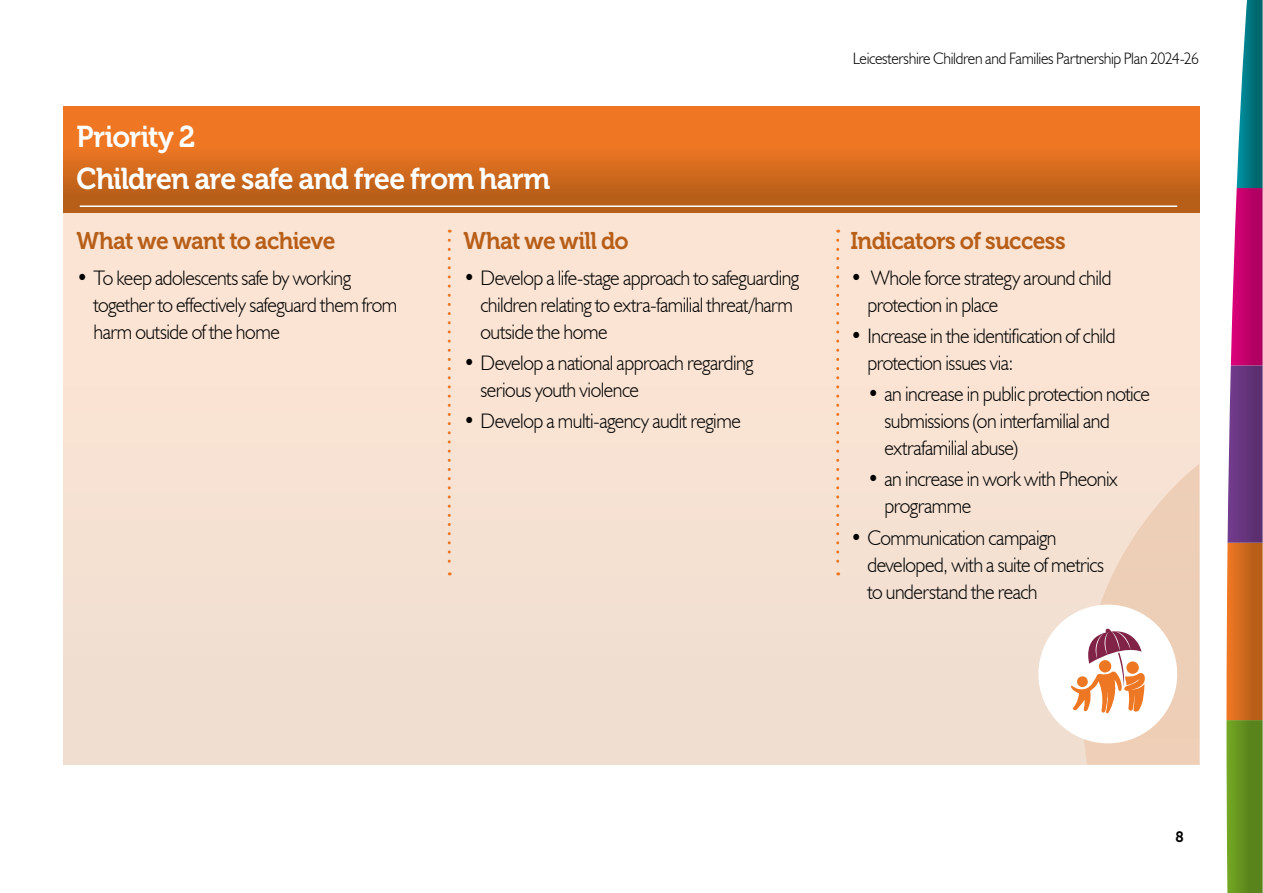
<style>
.page{position:relative;width:1263px;height:893px;background:#fff}
.page>*{position:absolute;margin:0;border:0;box-sizing:border-box;transform-origin:0 0}
.t1{font:30px/42px "Museo 700";letter-spacing:-.03em;color:#fff;scale:.95 1}
.t2{font:24px "Museo 700";letter-spacing:-.025em;color:#b75e19;scale:.95 1}
.t3{font:300 21px/27px "Humanist 521 BT";letter-spacing:-.025em;color:#000;scale:.95 1}
.t4{font:300 16.5px "Humanist 521 BT";letter-spacing:-.02em;color:#000;scale:.95 1}
.t5{font:15px "Museo 700";color:#000;scale:.95 1}
</style>
<div class="page">
<div style="left:64px;top:132px;width:1135px;height:633px;background:#f7e2d3"></div>
<div style="left:64px;top:106px;width:1135px;height:107px;background:linear-gradient(to bottom,#ff7e26,#b35d18)"></div>
<hr style="left:80px;top:205px;width:1097px;height:2px;background:#fff">
<div style="left:1038px;top:605px;width:139px;height:138px;background:#fff;border-radius:50%"></div>
<svg style="left:1070px;top:464px;width:129px;height:301px"></svg>
<svg style="left:448px;top:240px;width:3px;height:335px"></svg>
<svg style="left:836px;top:240px;width:3px;height:335px"></svg>
<svg style="left:1226px;top:0;width:37px;height:893px;background:#93706a"></svg>
<h3 class="t1" style="left:77px;top:116px;width:500px">Priority 2<br>Children are safe and free from harm</h3>
<h4 class="t2" style="left:77px;top:227px;width:274px">What we want to achieve</h4>
<p class="t3" style="left:94px;top:264px;width:321px;text-indent:-17px">• To keep adolescents safe by working together to effectively safeguard them from harm outside of the home</p>
<h5 class="t2" style="left:463px;top:227px;width:175px">What we will do</h5>
<p class="t3" style="left:480px;top:264px;width:337px;text-indent:-17px">• Develop a life-stage approach to safeguarding children relating to extra-familial threat/harm outside the home</p>
<p class="t3" style="left:480px;top:349px;width:289px;text-indent:-17px">• Develop a national approach regarding serious youth violence</p>
<p class="t3" style="left:463px;top:407px;width:293px">• Develop a multi-agency audit regime</p>
<p class="t4" style="left:853px;top:48px;width:366px">Leicestershire Children and Families Partnership Plan 2024-26</p>
<h4 class="t2" style="left:850px;top:227px;width:228px">Indicators of success</h4>
<p class="t3" style="left:867px;top:264px;width:258px;text-indent:-17px">• Whole force strategy around child protection in place</p>
<p class="t3" style="left:867px;top:322px;width:263px;text-indent:-17px">• Increase in the identification of child protection issues via:</p>
<p class="t3" style="left:884px;top:380px;width:281px;text-indent:-17px">• an increase in public protection notice submissions (on interfamilial and extrafamilial abuse)</p>
<p class="t3" style="left:884px;top:465px;width:247px;text-indent:-17px">• an increase in work with Pheonix programme</p>
<p class="t3" style="left:867px;top:524px;width:251px;text-indent:-17px">• Communication campaign developed, with a suite of metrics to understand the reach</p>
<p class="t5" style="left:1175px;top:828px;width:10px">8</p>
</div>
